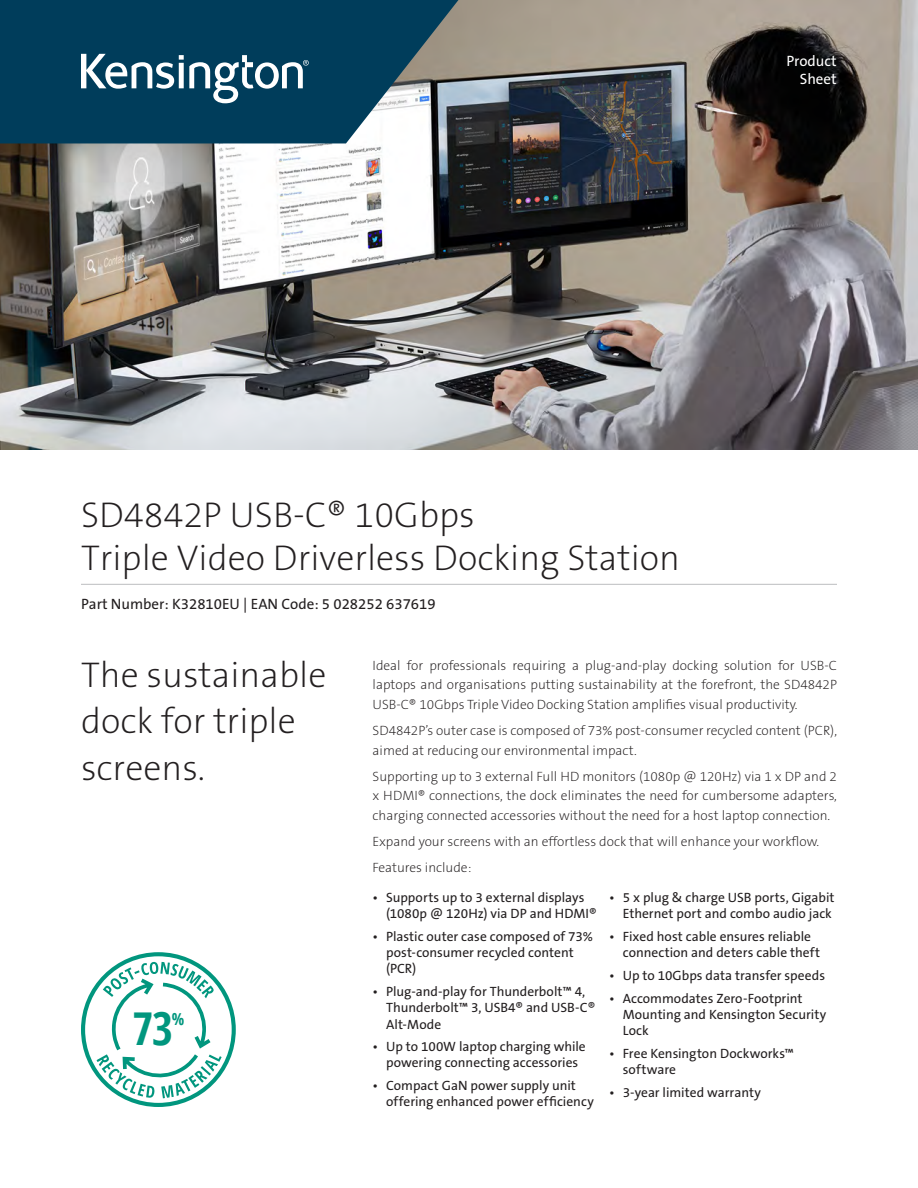
<style>
.page{position:relative;width:918px;height:1188px;background:#fff}
.page>*{position:absolute;margin:0;border:0;box-sizing:border-box;transform-origin:0 0}
.t1{font:700 condensed 45.3px "Open Sans";color:#01967e}
.Product_Name{font:36px/43.2px "The Sans KENSINGTON2 XL";color:#231f20}
.Product_Headline{font:36px/46.5px "The Sans KENSINGTON2 XL";color:#231f20}
.t2{font:700 condensed 16.5px "Open Sans";color:#01967e}
.Part_No__UPC{font:15px "The Sans KENSINGTON5 Rg";color:#231f20}
.Filetype_Header{font:15px "The Sans KENSINGTON5 Rg";color:#fff}
.Body{font:13.5px/19.5px "The Sans KENSINGTON2 XL";color:#231f20;text-align:justify}
.Feature_Bullets{font:13.5px/16.2px "The Sans KENSINGTON5 Rg";color:#231f20}
</style>
<div class="page">
<img style="left:0;top:0;width:918px;height:449px">
<svg style="left:0;top:0;width:458px;height:143px;background:#1a4e67"></svg>
<svg style="left:81px;top:54px;width:228px;height:49px"></svg>
<hr style="left:81px;top:584px;width:756px;height:1px;background:#bcbdc0">
<svg style="left:83px;top:954px;width:151px;height:151px"></svg>
<div style="left:81px;top:952px;width:155px;height:155px;border:4px solid #01967e;border-radius:50%"></div>
<svg style="left:97px;top:962px;width:125px;height:136px"></svg>
<p class="Filetype_Header" style="left:786px;top:53px;width:52px">Product</p>
<p class="Filetype_Header" style="left:800px;top:71px;width:38px">Sheet</p>
<h1 class="Product_Name" style="left:81px;top:495px;width:601px">SD4842P USB-C® 10Gbps<br>Triple Video Driverless Docking Station</h1>
<h2 class="Part_No__UPC" style="left:81px;top:596px;width:356px">Part Number: K32810EU | EAN Code: 5 028252 637619</h2>
<h3 class="Product_Headline" style="left:81px;top:652px;width:247px">The sustainable dock for triple screens.</h3>
<p class="Body" style="left:373px;top:656px;width:466px">Ideal for professionals requiring a plug-and-play docking solution for USB-C laptops and organisations putting sustainability at the forefront, the SD4842P USB-C® 10Gbps Triple Video Docking Station amplifies visual productivity.</p>
<p class="Body" style="left:373px;top:721px;width:466px">SD4842P’s outer case is composed of 73% post-consumer recycled content (PCR), aimed at reducing our environmental impact.</p>
<p class="Body" style="left:373px;top:767px;width:466px">Supporting up to 3 external Full HD monitors (1080p @ 120Hz) via 1 x DP and 2 x HDMI® connections, the dock eliminates the need for cumbersome adapters, charging connected accessories without the need for a host laptop connection.</p>
<p class="Body" style="left:373px;top:832px;width:448px">Expand your screens with an effortless dock that will enhance your workflow.</p>
<p class="Body" style="left:373px;top:859px;width:100px">Features include:</p>
<p class="Feature_Bullets" style="left:386px;top:890px;width:212px;text-indent:-14px">• Supports up to 3 external displays (1080p @ 120Hz) via DP and HDMI®</p>
<p class="Feature_Bullets" style="left:386px;top:929px;width:208px;text-indent:-14px">• Plastic outer case composed of 73% post-consumer recycled content (PCR)</p>
<p class="Feature_Bullets" style="left:386px;top:984px;width:211px;text-indent:-14px">• Plug-and-play for Thunderbolt™ 4,<br>Thunderbolt™ 3, USB4® and USB-C®<br>Alt-Mode</p>
<p class="Feature_Bullets" style="left:373px;top:1039px;width:215px;text-align:center">• Up to 100W laptop charging while powering connecting accessories</p>
<p class="Feature_Bullets" style="left:386px;top:1078px;width:209px;text-indent:-14px">• Compact GaN power supply unit offering enhanced power efficiency</p>
<p class="Feature_Bullets" style="left:609px;top:890px;width:227px;text-align:right">• 5 x plug &amp; charge USB ports, Gigabit<br>Ethernet port and combo audio jack</p>
<p class="Feature_Bullets" style="left:623px;top:929px;width:199px;text-indent:-14px">• Fixed host cable ensures reliable connection and deters cable theft</p>
<p class="Feature_Bullets" style="left:609px;top:968px;width:217px">• Up to 10Gbps data transfer speeds</p>
<p class="Feature_Bullets" style="left:623px;top:990px;width:205px;text-indent:-14px">• Accommodates Zero-Footprint<br>Mounting and Kensington Security<br>Lock</p>
<p class="Feature_Bullets" style="left:623px;top:1045px;width:173px;text-indent:-14px">• Free Kensington Dockworks™ software</p>
<p class="Feature_Bullets" style="left:609px;top:1084px;width:153px">• 3-year limited warranty</p>
<h1 class="t1" style="left:133px;top:997px;width:42px">73</h1>
<p class="t2" style="left:172px;top:1007px;width:14px">%</p>
</div>
